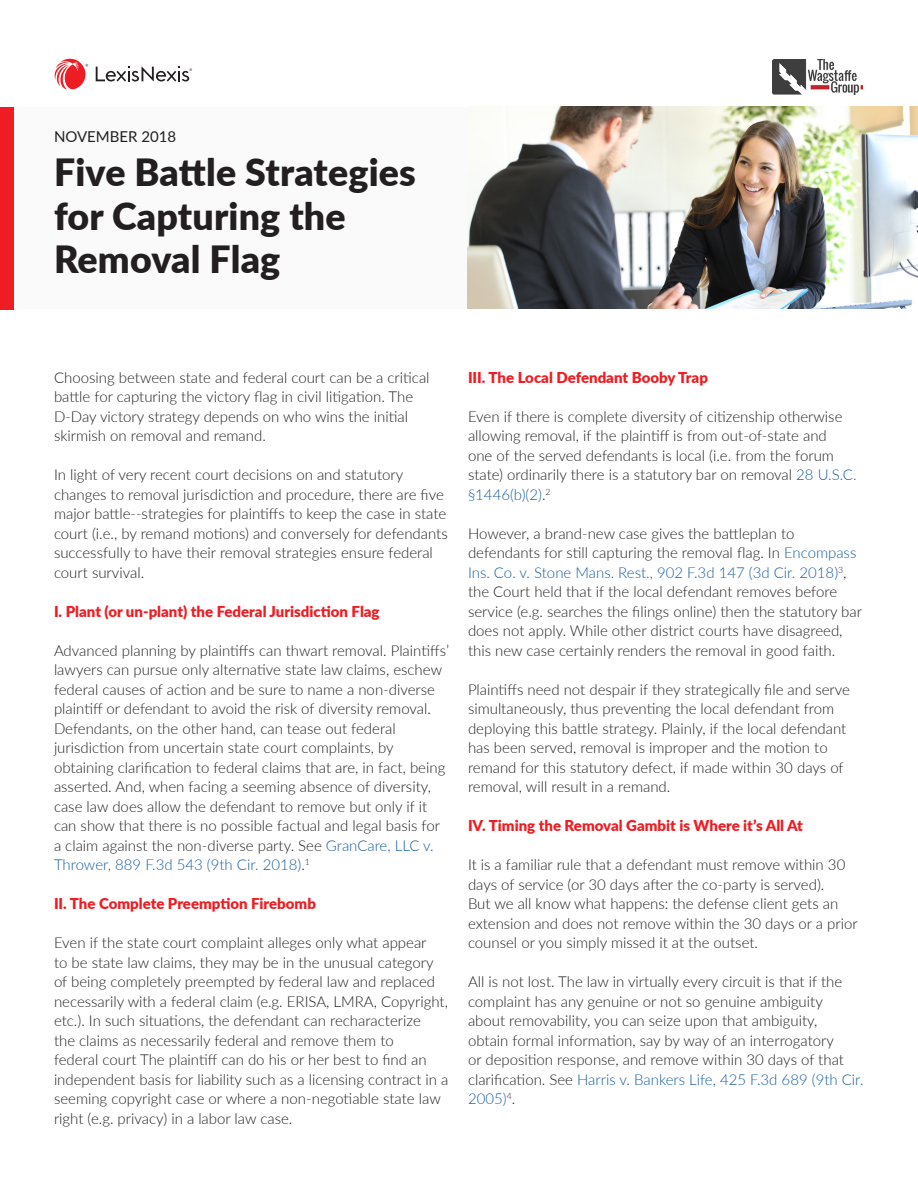
<style>
.page{position:relative;width:918px;height:1188px;background:#fff}
.page>*{position:absolute;margin:0;border:0;box-sizing:border-box;transform-origin:0 0}
.t1{font:900 37.5px/43.5px "Lato";letter-spacing:.005em;color:#231f20}
.t2{font:300 15px/19.5px "Lato";color:#231f20}
.t3{font:900 15px "Lato";color:#ee1d23}
.t4{font:15px "Lato";color:#231f20}
.s1{color:#175d9e}
</style>
<div class="page">
<div style="left:12px;top:107px;width:456px;height:202px;background:#fafafa"></div>
<div style="left:0;top:107px;width:14px;height:202px;background:#ee1d23"></div>
<img style="left:468px;top:107px;width:450px;height:202px">
<img style="left:772px;top:59px;width:90px;height:35px">
<svg style="left:96px;top:67px;width:96px;height:15px"></svg>
<svg style="left:54px;top:58px;width:34px;height:32px"></svg>
<p class="t4" style="left:54px;top:126px;width:124px">NOVEMBER 2018</p>
<p class="t1" style="left:54px;top:149px;width:363px">Five Battle Strategies for Capturing the<br>Removal Flag</p>
<p class="t2" style="left:54px;top:367px;width:377px">Choosing between state and federal court can be a critical battle for capturing the victory flag in civil litigation. The D-Day victory strategy depends on who wins the initial skirmish on removal and remand.</p>
<p class="t2" style="left:54px;top:464px;width:395px">In light of very recent court decisions on and statutory changes to removal jurisdiction and procedure, there are five major battle--strategies for plaintiffs to keep the case in state court (i.e., by remand motions) and conversely for defendants successfully to have their removal strategies ensure federal court survival.</p>
<p class="t3" style="left:54px;top:600px;width:327px">I. Plant (or un-plant) the Federal Jurisdiction Flag</p>
<p class="t2" style="left:54px;top:640px;width:397px">Advanced planning by plaintiffs can thwart removal. Plaintiffs’ lawyers can pursue only alternative state law claims, eschew federal causes of action and be sure to name a non-diverse plaintiff or defendant to avoid the risk of diversity removal.<br>Defendants, on the other hand, can tease out federal jurisdiction from uncertain state court complaints, by obtaining clarification to federal claims that are, in fact, being asserted. And, when facing a seeming absence of diversity, case law does allow the defendant to remove but only if it can show that there is no possible factual and legal basis for a claim against the non-diverse party. See <span class="s1">GranCare, LLC v.<br>Thrower, 889 F.3d 543 (9th Cir. 2018)</span>.<sup>1</sup></p>
<p class="t3" style="left:54px;top:892px;width:264px">II. The Complete Preemption Firebomb</p>
<p class="t2" style="left:54px;top:932px;width:396px">Even if the state court complaint alleges only what appear<br>to be state law claims, they may be in the unusual category of being completely preempted by federal law and replaced necessarily with a federal claim (e.g. ERISA, LMRA, Copyright, etc.). In such situations, the defendant can recharacterize<br>the claims as necessarily federal and remove them to<br>federal court The plaintiff can do his or her best to find an independent basis for liability such as a licensing contract in a seeming copyright case or where a non-negotiable state law right (e.g. privacy) in a labor law case.</p>
<p class="t3" style="left:468px;top:366px;width:241px">III. The Local Defendant Booby Trap</p>
<p class="t2" style="left:468px;top:406px;width:390px">Even if there is complete diversity of citizenship otherwise allowing removal, if the plaintiff is from out-of-state and<br>one of the served defendants is local (i.e. from the forum state) ordinarily there is a statutory bar on removal <span class="s1">28 U.S.C. §1446(b)(2)</span>.<sup>2</sup></p>
<p class="t2" style="left:468px;top:523px;width:396px">However, a brand-new case gives the battleplan to defendants for still capturing the removal flag. In <span class="s1">Encompass Ins. Co. v. Stone Mans. Rest., 902 F.3d 147 (3d Cir. 2018)</span><sup>3</sup>, the Court held that if the local defendant removes before service (e.g. searches the filings online) then the statutory bar does not apply. While other district courts have disagreed, this new case certainly renders the removal in good faith.</p>
<p class="t2" style="left:468px;top:679px;width:384px">Plaintiffs need not despair if they strategically file and serve simultaneously, thus preventing the local defendant from deploying this battle strategy. Plainly, if the local defendant has been served, removal is improper and the motion to remand for this statutory defect, if made within 30 days of removal, will result in a remand.</p>
<p class="t3" style="left:468px;top:814px;width:337px">IV. Timing the Removal Gambit is Where it’s All At</p>
<p class="t2" style="left:468px;top:854px;width:391px">It is a familiar rule that a defendant must remove within 30 days of service (or 30 days after the co-party is served).<br>But we all know what happens: the defense client gets an extension and does not remove within the 30 days or a prior counsel or you simply missed it at the outset.</p>
<p class="t2" style="left:468px;top:971px;width:397px">All is not lost. The law in virtually every circuit is that if the complaint has any genuine or not so genuine ambiguity about removability, you can seize upon that ambiguity,<br>obtain formal information, say by way of an interrogatory<br>or deposition response, and remove within 30 days of that clarification. See <span class="s1">Harris v. Bankers Life, 425 F.3d 689 (9th Cir.<br>2005)</span><sup>4</sup>.</p>
</div>
